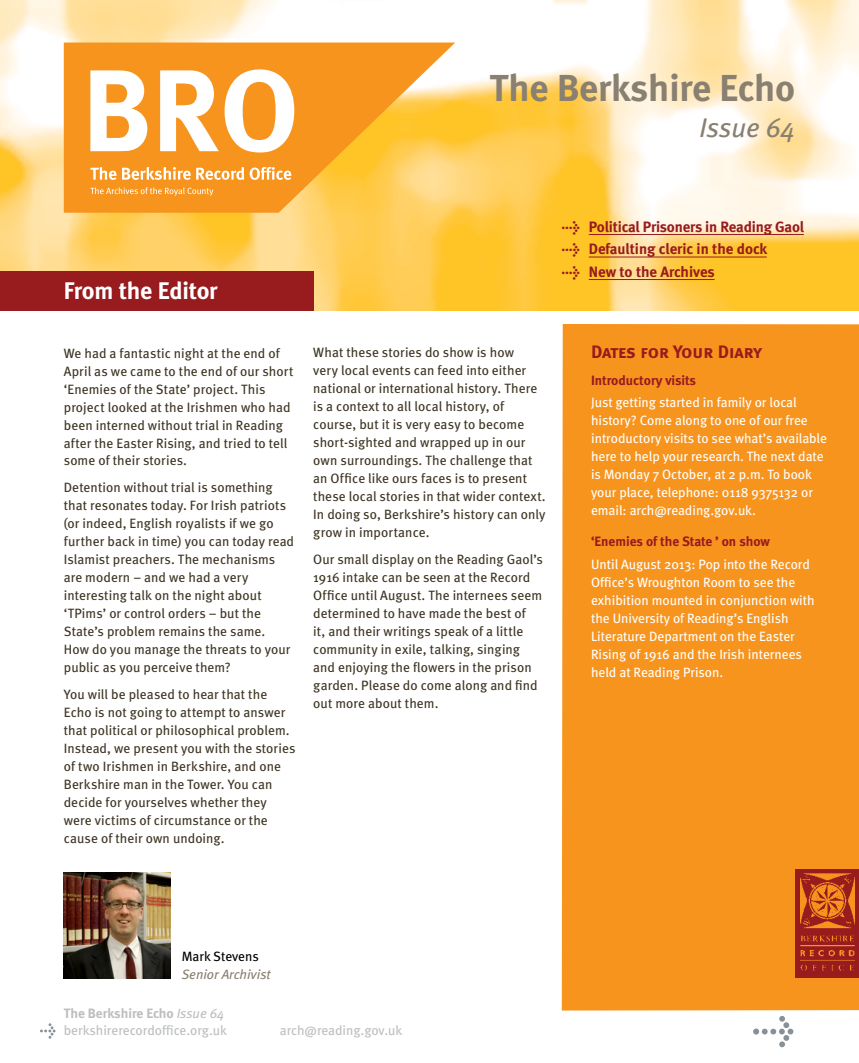
<style>
.page{position:relative;width:859px;height:1063px;background:#fff}
.page>*{position:absolute;margin:0;border:0;box-sizing:border-box;transform-origin:0 0}
.t1{font:700 37.5px "Meta";color:#898072}
.t2{font:italic 27px "Meta";letter-spacing:-.005em;color:#898072}
.t3{font:700 24px "Meta";letter-spacing:-.01em;color:#fff}
.t4{font:18px "Meta Bold Caps";letter-spacing:-.005em;color:#981b1e}
.t5{font:700 15px/22.5px "Meta";letter-spacing:-.01em;color:#981b1e}
.t6{font:13.5px/18px "Meta";letter-spacing:.005em;color:#3d3523}
.t7{font:13.5px/18px "Meta";color:#fff}
.t8{font:13.5px/16.5px "Meta";color:#bcbec0}
.t9{font:700 13.5px "Meta";color:#981b1e}
.t10{font:italic 13.5px "Meta";color:#898072}
.t11{font:13.5px "Meta";color:#000}
.s1{font-family:"Meta Bold Expert";font-weight:400}
.s2{font-weight:700}
.s3{font-style:italic}
</style>
<div class="page">
<div style="left:562px;top:324px;width:297px;height:687px;background:#f7941e"></div>
<img style="left:0;top:0;width:859px;height:310px">
<svg style="left:64px;top:43px;width:391px;height:170px;background:#f9a935"></svg>
<svg style="left:90px;top:69px;width:204px;height:83px"></svg>
<svg style="left:90px;top:167px;width:201px;height:29px;background:#f8aa4e"></svg>
<img style="left:64px;top:872px;width:106px;height:107px">
<hr style="left:589px;top:234px;width:215px;height:1px;background:#981b1e">
<hr style="left:589px;top:257px;width:178px;height:1px;background:#981b1e">
<hr style="left:589px;top:279px;width:126px;height:1px;background:#981b1e">
<div style="left:0;top:271px;width:313px;height:39px;background:#981b1e"></div>
<svg style="left:40px;top:1023px;width:16px;height:16px"></svg>
<svg style="left:753px;top:1016px;width:40px;height:31px"></svg>
<img style="left:795px;top:870px;width:64px;height:107px">
<h1 class="t1" style="left:490px;top:66px;width:307px">The Berkshire Echo</h1>
<h2 class="t2" style="left:699px;top:112px;width:97px">Issue 64</h2>
<h3 class="t3" style="left:64px;top:276px;width:155px">From the Editor</h3>
<p class="t6" style="left:64px;top:344px;width:231px">We had a fantastic night at the end of April as we came to the end of our short ‘Enemies of the State’ project. This project looked at the Irishmen who had been interned without trial in Reading after the Easter Rising, and tried to tell some of their stories.</p>
<p class="t6" style="left:64px;top:479px;width:232px">Detention without trial is something that resonates today. For Irish patriots (or indeed, English royalists if we go further back in time) you can today read Islamist preachers. The mechanisms are modern – and we had a very interesting talk on the night about ‘TPims’ or control orders – but the State’s problem remains the same.<br>How do you manage the threats to your public as you perceive them?</p>
<p class="t6" style="left:64px;top:686px;width:233px">You will be pleased to hear that the Echo is not going to attempt to answer that political or philosophical problem.<br>Instead, we present you with the stories of two Irishmen in Berkshire, and one Berkshire man in the Tower. You can decide for yourselves whether they were victims of circumstance or the cause of their own undoing.</p>
<p class="t5" style="left:562px;top:215px;width:244px"><span class="s1">l</span> Political Prisoners in Reading Gaol <span class="s1">l</span> Defaulting cleric in the dock<br><span class="s1">l</span> New to the Archives</p>
<p class="t6" style="left:313px;top:344px;width:234px">What these stories do show is how<br>very local events can feed into either national or international history. There is a context to all local history, of course, but it is very easy to become short-sighted and wrapped up in our own surroundings. The challenge that an Office like ours faces is to present these local stories in that wider context.<br>In doing so, Berkshire’s history can only grow in importance.</p>
<p class="t6" style="left:313px;top:550px;width:231px">Our small display on the Reading Gaol’s 1916 intake can be seen at the Record Office until August. The internees seem determined to have made the best of<br>it, and their writings speak of a little community in exile, talking, singing and enjoying the flowers in the prison garden. Please do come along and find out more about them.</p>
<h3 class="t4" style="left:591px;top:341px;width:172px">Dates for Your Diary</h3>
<p class="t9" style="left:591px;top:372px;width:107px">Introductory visits</p>
<p class="t7" style="left:591px;top:393px;width:237px">Just getting started in family or local history? Come along to one of our free introductory visits to see what’s available here to help your research. The next date is Monday 7 October, at 2 p.m. To book your place, telephone: 0118 9375132 or email: arch@reading.gov.uk.</p>
<p class="t9" style="left:591px;top:534px;width:180px">‘Enemies of the State ’ on show</p>
<p class="t7" style="left:591px;top:555px;width:225px">Until August 2013: Pop into the Record Office’s Wroughton Room to see the exhibition mounted in conjunction with the University of Reading’s English Literature Department on the Easter Rising of 1916 and the Irish internees held at Reading Prison.</p>
<p class="t11" style="left:182px;top:948px;width:78px">Mark Stevens</p>
<p class="t10" style="left:182px;top:966px;width:90px">Senior Archivist</p>
<p class="t8" style="left:64px;top:1005px;width:165px"><span class="s2">The Berkshire Echo</span> <span class="s3">Issue 64 </span>berkshirerecordoffice.org.uk</p>
<p class="t8" style="left:280px;top:1022px;width:124px">arch@reading.gov.uk</p>
</div>
